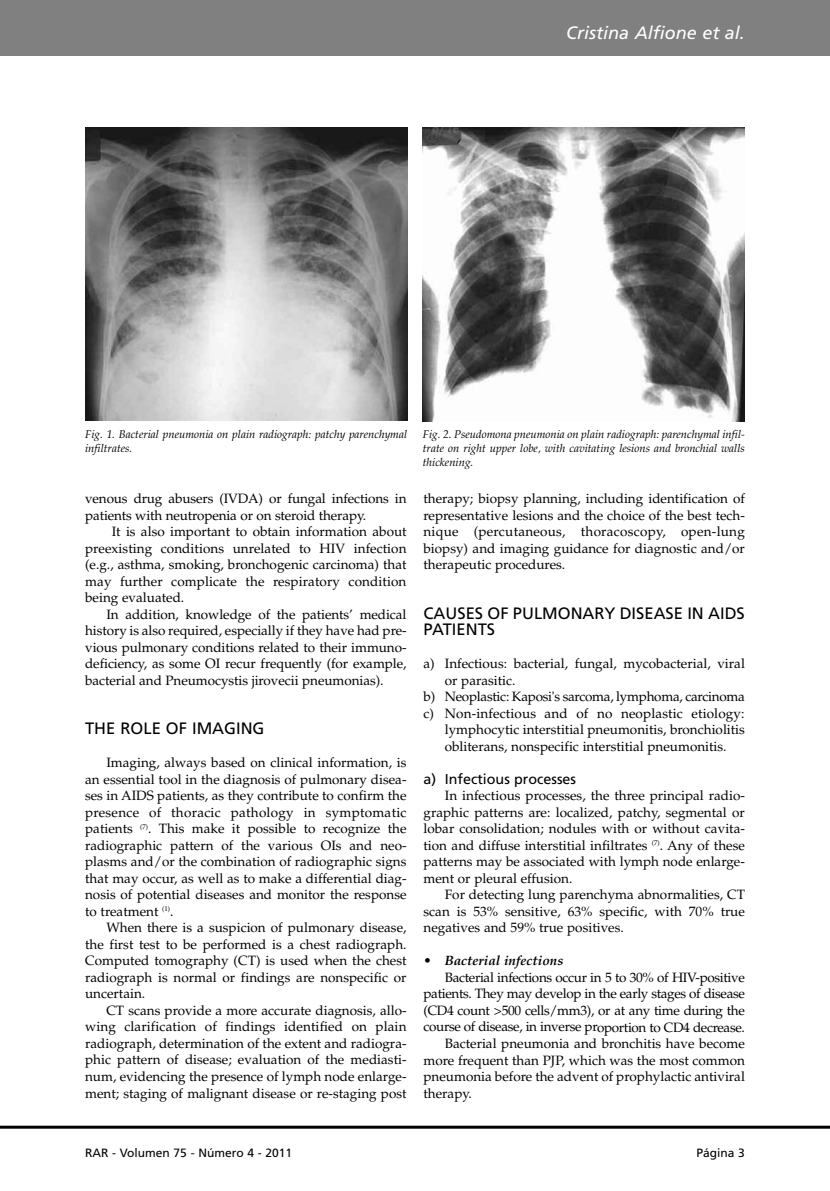
<style>
.page{position:relative;width:830px;height:1191px;background:#fff}
.page>*{position:absolute;margin:0;border:0;box-sizing:border-box;transform-origin:0 0}
.t1{font:italic 18px "Frutiger";color:#fff}
.t2{font:16.5px/16.5px "Frutiger";color:#000}
.t3{font:14.25px "Frutiger";color:#000}
.t4{font:13.5px/16.5px "Palatino";color:#000;text-align:justify}
.t5{font:13.5px "Palatino";letter-spacing:-.025em;color:#000}
.t6{font:13.5px "Palatino";letter-spacing:-.02em;color:#000}
.t7{font:italic 700 13.5px "Palatino";color:#000}
.t8{font:12px "Frutiger";color:#000}
.t9{font:italic 11.25px/14.2px "Palatino";color:#000}
</style>
<div class="page">
<div style="left:0;top:0;width:829px;height:55px;background:#808080"></div>
<hr style="left:0;top:1125px;width:829px;height:3px;background:#000">
<img style="left:85px;top:128px;width:322px;height:293px">
<img style="left:422px;top:128px;width:322px;height:293px">
<h1 class="t1" style="left:566px;top:26px;width:180px">Cristina Alfione et al.</h1>
<p class="t9" style="left:85px;top:428px;width:323px">Fig. 1. Bacterial pneumonia on plain radiograph: patchy parenchymal infiltrates.</p>
<p class="t9" style="left:422px;top:428px;width:323px;text-align:justify">Fig. 2. Pseudomona pneumonia on plain radiograph: parenchymal infil&shy;trate on right upper lobe, with cavitating lesions and bronchial walls thickening.</p>
<p class="t4" style="left:85px;top:492px;width:323px">venous drug abusers (IVDA) or fungal infections in patients with neutropenia or on steroid therapy.</p>
<p class="t4" style="left:85px;top:525px;width:323px;text-indent:27px">It is also important to obtain information about preexisting conditions unrelated to HIV infection (e.g., asthma, smoking, bronchogenic carcinoma) that may further complicate the respiratory condition being evaluated.</p>
<p class="t4" style="left:85px;top:607px;width:323px;text-indent:21px">In addition, knowledge of the patients’ medical history is also required, especially if they have had pre&shy;vious pulmonary conditions related to their immuno&shy;deficiency, as some OI recur frequently (for example, bacterial and Pneumocystis jirovecii pneumonias).</p>
<p class="t2" style="left:85px;top:721px;width:181px">THE ROLE OF IMAGING</p>
<p class="t4" style="left:85px;top:756px;width:323px;text-indent:21px">Imaging, always based on clinical information, is an essential tool in the diagnosis of pulmonary disea&shy;ses in AIDS patients, as they contribute to confirm the presence of thoracic pathology in symptomatic patients <sup>(7)</sup>. This make it possible to recognize the radiographic pattern of the various OIs and neo&shy;plasms and/or the combination of radiographic signs that may occur, as well as to make a differential diag&shy;nosis of potential diseases and monitor the response to treatment <sup>(1)</sup>.</p>
<p class="t4" style="left:85px;top:921px;width:323px;text-indent:21px">When there is a suspicion of pulmonary disease, the first test to be performed is a chest radiograph.<br>Computed tomography (CT) is used when the chest radiograph is normal or findings are nonspecific or uncertain.</p>
<p class="t4" style="left:85px;top:1003px;width:323px;text-indent:21px">CT scans provide a more accurate diagnosis, allo&shy;wing clarification of findings identified on plain radiograph, determination of the extent and radiogra&shy;phic pattern of disease; evaluation of the mediasti&shy;num, evidencing the presence of lymph node enlarge&shy;ment; staging of malignant disease or re-staging post</p>
<p class="t4" style="left:423px;top:492px;width:323px">therapy; biopsy planning, including identification of representative lesions and the choice of the best tech&shy;nique (percutaneous, thoracoscopy, open-lung biopsy) and imaging guidance for diagnostic and/or therapeutic procedures.</p>
<p class="t2" style="left:423px;top:606px;width:323px">CAUSES OF PULMONARY DISEASE IN AIDS<br>PATIENTS</p>
<p class="t4" style="left:423px;top:657px;width:323px">a) Infectious: bacterial, fungal, mycobacterial, viral</p>
<p class="t4" style="left:444px;top:673px;width:72px">or parasitic.</p>
<p class="t6" style="left:423px;top:691px;width:323px">b) Neoplastic: Kaposi's sarcoma, lymphoma, carcinoma</p>
<p class="t4" style="left:423px;top:706px;width:322px">c) Non-infectious and of no neoplastic etiology:</p>
<p class="t4" style="left:444px;top:723px;width:301px">lymphocytic interstitial pneumonitis, bronchiolitis</p>
<p class="t4" style="left:444px;top:739px;width:283px">obliterans, nonspecific interstitial pneumonitis.</p>
<p class="t3" style="left:423px;top:773px;width:154px">a) Infectious processes</p>
<p class="t4" style="left:423px;top:789px;width:323px;text-indent:21px">In infectious processes, the three principal radio&shy;graphic patterns are: localized, patchy, segmental or lobar consolidation; nodules with or without cavita&shy;tion and diffuse interstitial infiltrates <sup>(7)</sup>. Any of these patterns may be associated with lymph node enlarge&shy;ment or pleural effusion.</p>
<p class="t4" style="left:423px;top:888px;width:323px;text-indent:21px">For detecting lung parenchyma abnormalities, CT scan is 53% sensitive, 63% specific, with 70% true negatives and 59% true positives.</p>
<p class="t7" style="left:423px;top:953px;width:141px">• Bacterial infections</p>
<p class="t5" style="left:444px;top:972px;width:301px">Bacterial infections occur in 5 to 30% of HIV-positive</p>
<p class="t5" style="left:423px;top:988px;width:323px">patients. They may develop in the early stages of disease</p>
<p class="t5" style="left:423px;top:1005px;width:323px">(CD4 count &gt;500 cells/mm3), or at any time during the</p>
<p class="t5" style="left:423px;top:1021px;width:323px">course of disease, in inverse proportion to CD4 decrease.</p>
<p class="t4" style="left:444px;top:1036px;width:301px">Bacterial pneumonia and bronchitis have become</p>
<p class="t4" style="left:423px;top:1053px;width:323px">more frequent than PJP, which was the most common</p>
<p class="t4" style="left:423px;top:1069px;width:323px">pneumonia before the advent of prophylactic antiviral</p>
<p class="t4" style="left:423px;top:1086px;width:50px">therapy.</p>
<p class="t8" style="left:85px;top:1148px;width:208px">RAR - Volumen 75 - Número 4 - 2011</p>
<p class="t8" style="left:696px;top:1148px;width:50px">Página 3</p>
</div>
